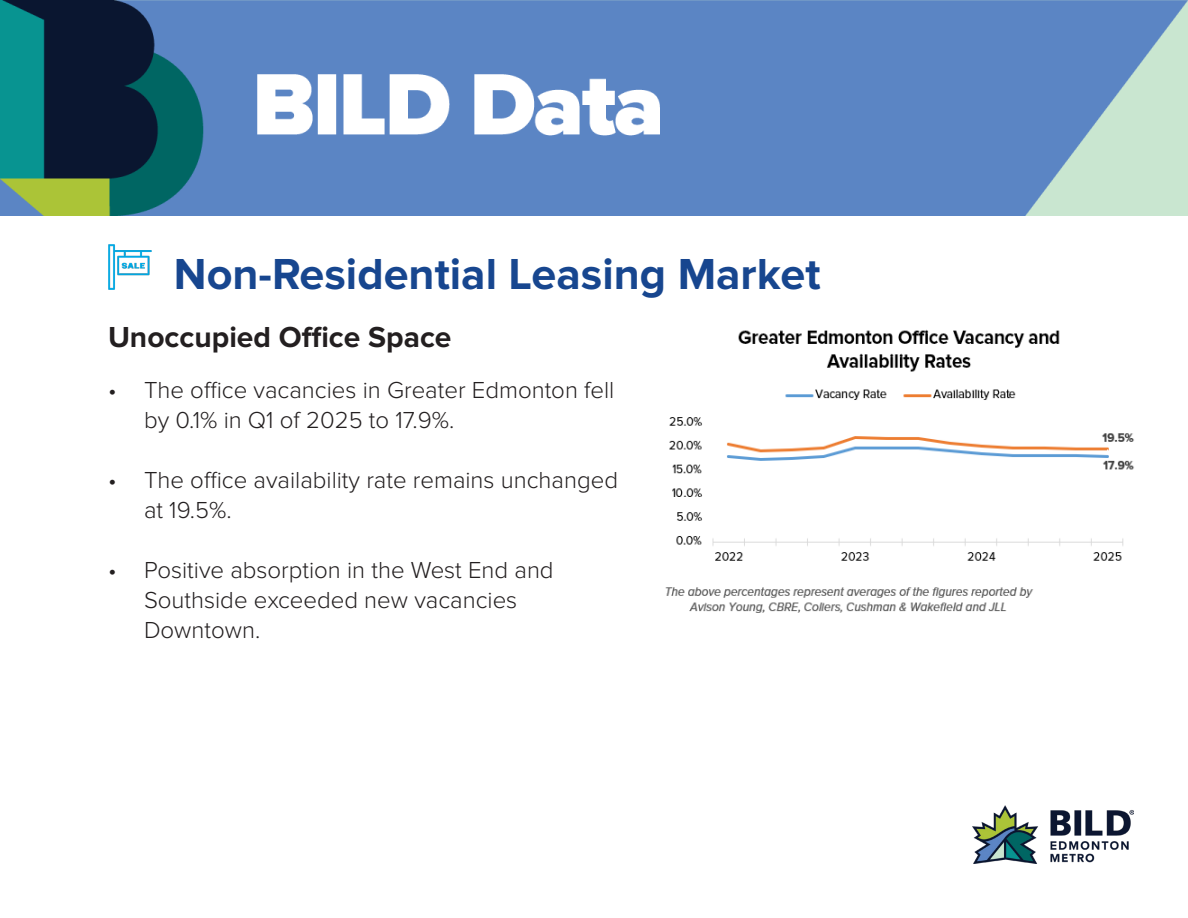
<style>
.page{position:relative;width:1188px;height:918px;background:#fff}
.page>*{position:absolute;margin:0;border:0;box-sizing:border-box;transform-origin:0 0}
.t1{font:700 45px "Proxima Nova";color:#17468f}
.t2{font:700 30px "Proxima Nova";color:#231f20}
.t3{font:300 24px/30px "Proxima Nova";color:#231f20}
</style>
<div class="page">
<img style="left:972px;top:806px;width:162px;height:58px">
<img style="left:0;top:0;width:1188px;height:216px">
<img style="left:665px;top:329px;width:469px;height:283px">
<img style="left:108px;top:245px;width:43px;height:44px">
<p class="t1" style="left:174px;top:248px;width:648px">Non-Residential Leasing Market</p>
<p class="t2" style="left:108px;top:320px;width:345px">Unoccupied Office Space</p>
<p class="t3" style="left:144px;top:376px;width:472px;text-indent:-36px">• The office vacancies in Greater Edmonton fell by 0.1% in Q1 of 2025 to 17.9%.</p>
<p class="t3" style="left:144px;top:466px;width:476px;text-indent:-36px">• The office availability rate remains unchanged at 19.5%.</p>
<p class="t3" style="left:144px;top:556px;width:411px;text-indent:-36px">• Positive absorption in the West End and<br>Southside exceeded new vacancies<br>Downtown.</p>
</div>
